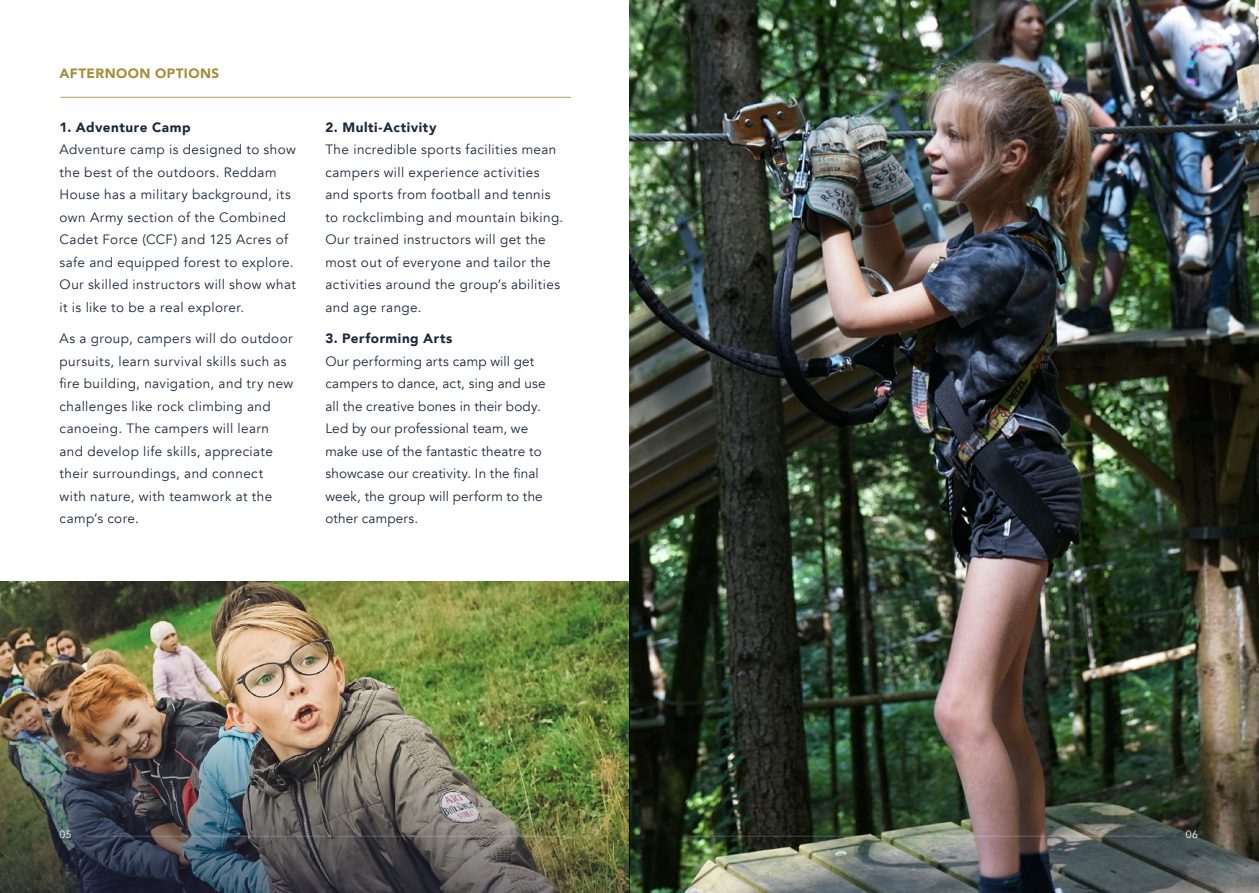
<style>
.page{position:relative;width:1259px;height:893px;background:#fff}
.page>*{position:absolute;margin:0;border:0;box-sizing:border-box;transform-origin:0 0}
.t1{font:13.5px/22.5px "Avenir";letter-spacing:.03em;color:#1c2a3c}
.t2{font:13.5px/22.5px "Avenir";letter-spacing:.01em;color:#1c2a3c}
.t3{font:900 13.5px "Avenir";letter-spacing:.04em;color:#1c2a3c}
.t4{font:900 13.5px "Avenir";letter-spacing:.03em;color:#a68e3b}
.t5{font:10.5px "Avenir";color:#fff}
</style>
<div class="page">
<img style="left:629px;top:0;width:630px;height:893px">
<img style="left:0;top:586px;width:629px;height:307px">
<hr style="left:86px;top:836px;width:484px;height:1px;background:#fff">
<hr style="left:61px;top:97px;width:510px;height:1px;background:#b69f56">
<hr style="left:689px;top:836px;width:474px;height:1px;background:#fff">
<p class="t4" style="left:60px;top:61px;width:161px">AFTERNOON OPTIONS</p>
<p class="t3" style="left:60px;top:115px;width:132px">1. Adventure Camp</p>
<p class="t1" style="left:60px;top:138px;width:238px">Adventure camp is designed to show the best of the outdoors. Reddam House has a military background, its own Army section of the Combined Cadet Force (CCF) and 125 Acres of safe and equipped forest to explore.<br>Our skilled instructors will show what it is like to be a real explorer.</p>
<p class="t1" style="left:60px;top:327px;width:235px">As a group, campers will do outdoor pursuits, learn survival skills such as fire building, navigation, and try new challenges like rock climbing and canoeing. The campers will learn and develop life skills, appreciate their surroundings, and connect<br>with nature, with teamwork at the camp’s core.</p>
<p class="t3" style="left:325px;top:115px;width:113px">2. Multi-Activity</p>
<p class="t1" style="left:325px;top:138px;width:239px">The incredible sports facilities mean campers will experience activities and sports from football and tennis to rockclimbing and mountain biking.<br>Our trained instructors will get the most out of everyone and tailor the activities around the group’s abilities and age range.</p>
<p class="t3" style="left:325px;top:327px;width:129px">3. Performing Arts</p>
<p class="t2" style="left:325px;top:350px;width:222px">Our performing arts camp will get campers to dance, act, sing and use all the creative bones in their body.<br>Led by our professional team, we make use of the fantastic theatre to showcase our creativity. In the final week, the group will perform to the other campers.</p>
<p class="t5" style="left:60px;top:828px;width:14px">05</p>
<p class="t5" style="left:1185px;top:828px;width:14px">06</p>
</div>
